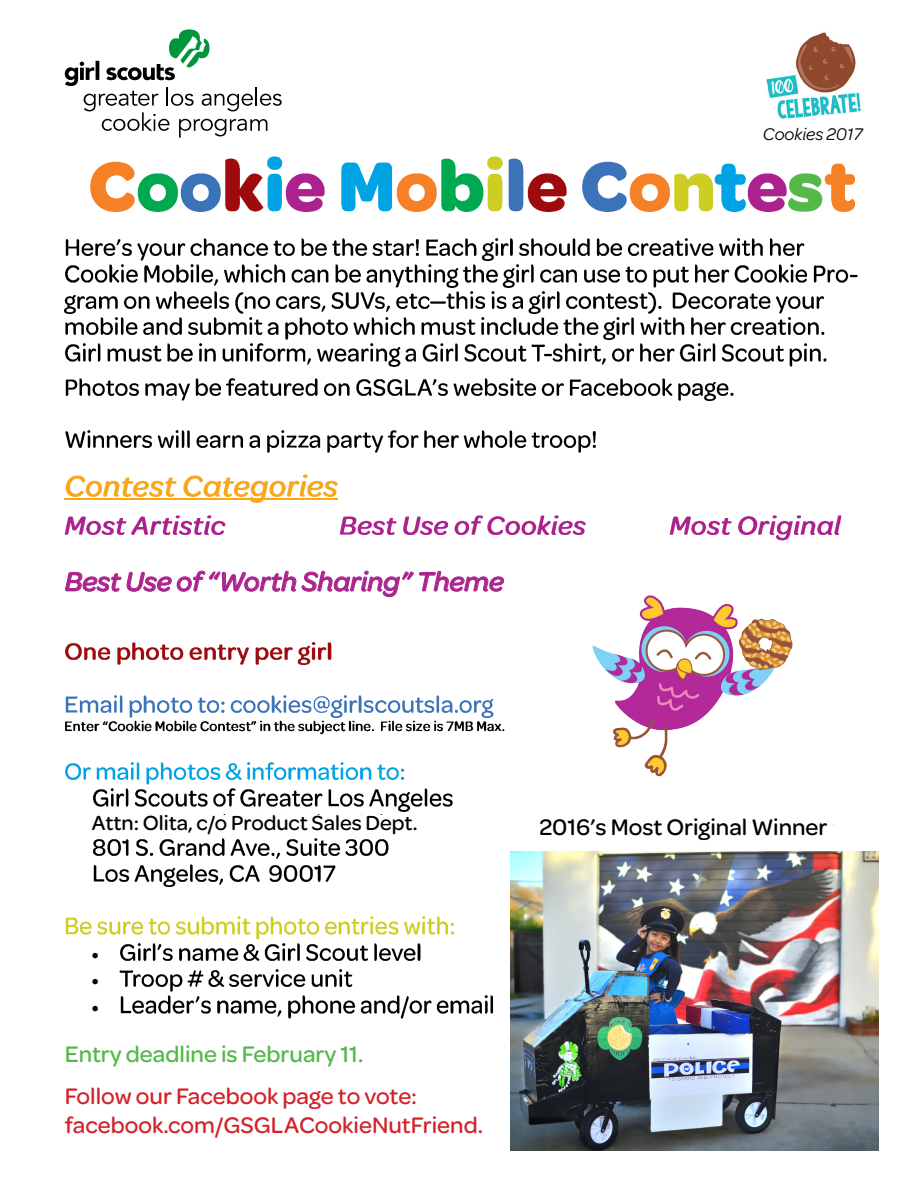
<style>
.page{position:relative;width:918px;height:1188px;background:#fff}
.page>*{position:absolute;margin:0;border:0;box-sizing:border-box;transform-origin:0 0}
.t1{font:italic 500 28.5px "Omnes Girl Scouts";color:#ab238c}
.t2{font:500 24px/28.8px "Omnes Girl Scouts";color:#d2232a}
.t3{font:500 24px "Omnes Girl Scouts";color:#53b84a}
.t4{font:500 24px "Omnes Girl Scouts";color:#000}
.t5{font:500 21.75px "Omnes Girl Scouts";color:#000}
.t6{font:italic 18px "Omnes Girl Scouts";color:#000}
.t7{font:15.3px/26.4px "Symbol";color:#000;text-align:justify}
</style>
<div class="page">
<img style="left:65px;top:238px;width:740px;height:23px">
<img style="left:65px;top:264px;width:793px;height:24px">
<img style="left:64px;top:291px;width:366px;height:23px">
<img style="left:430px;top:296px;width:17px;height:8px">
<img style="left:447px;top:291px;width:377px;height:23px">
<img style="left:65px;top:317px;width:760px;height:23px">
<img style="left:65px;top:343px;width:762px;height:24px">
<img style="left:543px;top:343px;width:19px;height:24px">
<img style="left:65px;top:642px;width:267px;height:23px">
<img style="left:65px;top:695px;width:429px;height:23px">
<img style="left:65px;top:720px;width:440px;height:15px">
<img style="left:65px;top:762px;width:340px;height:23px">
<img style="left:93px;top:788px;width:360px;height:24px">
<img style="left:93px;top:838px;width:296px;height:21px">
<img style="left:93px;top:864px;width:243px;height:23px">
<img style="left:65px;top:916px;width:390px;height:24px">
<img style="left:120px;top:943px;width:301px;height:18px">
<img style="left:119px;top:969px;width:234px;height:23px">
<img style="left:120px;top:995px;width:373px;height:24px">
<img style="left:65px;top:378px;width:669px;height:23px">
<img style="left:65px;top:430px;width:531px;height:23px">
<img style="left:65px;top:474px;width:273px;height:29px">
<hr style="left:64px;top:498px;width:274px;height:2px;background:#faa61a">
<img style="left:64px;top:515px;width:162px;height:20px">
<img style="left:340px;top:515px;width:246px;height:20px">
<img style="left:670px;top:515px;width:172px;height:26px">
<img style="left:90px;top:161px;width:45px;height:51px">
<img style="left:137px;top:173px;width:42px;height:39px">
<img style="left:180px;top:158px;width:84px;height:54px">
<img style="left:267px;top:157px;width:16px;height:55px">
<img style="left:285px;top:173px;width:40px;height:39px">
<img style="left:341px;top:162px;width:51px;height:50px">
<img style="left:396px;top:173px;width:41px;height:39px">
<img style="left:441px;top:158px;width:43px;height:54px">
<img style="left:487px;top:157px;width:80px;height:55px">
<img style="left:506px;top:157px;width:42px;height:55px">
<img style="left:582px;top:161px;width:45px;height:51px">
<img style="left:629px;top:173px;width:42px;height:39px">
<img style="left:674px;top:163px;width:72px;height:49px">
<img style="left:747px;top:173px;width:40px;height:39px">
<img style="left:788px;top:173px;width:35px;height:39px">
<img style="left:824px;top:163px;width:32px;height:49px">
<img style="left:766px;top:32px;width:95px;height:87px">
<svg style="left:65px;top:572px;width:106px;height:19px"></svg>
<svg style="left:177px;top:571px;width:119px;height:21px"></svg>
<svg style="left:302px;top:571px;width:111px;height:26px"></svg>
<svg style="left:419px;top:571px;width:85px;height:20px"></svg>
<img style="left:511px;top:851px;width:367px;height:299px">
<img style="left:592px;top:595px;width:201px;height:182px">
<svg style="left:65px;top:29px;width:217px;height:109px"></svg>
<p class="t1" style="left:65px;top:562px;width:440px">Best Use of “Worth Sharing” Theme</p>
<p class="t6" style="left:763px;top:122px;width:101px">Cookies 2017</p>
<p class="t5" style="left:92px;top:808px;width:327px">Attn: Olita, c/o Product Sales Dept.</p>
<p class="t4" style="left:539px;top:810px;width:290px">2016’s Most Original Winner</p>
<p class="t7" style="left:92px;top:941px;width:9px">• • •</p>
<p class="t3" style="left:65px;top:1037px;width:300px">Entry deadline is February 11.</p>
<p class="t2" style="left:65px;top:1080px;width:420px">Follow our Facebook page to vote: facebook.com/GSGLACookieNutFriend.</p>
</div>
